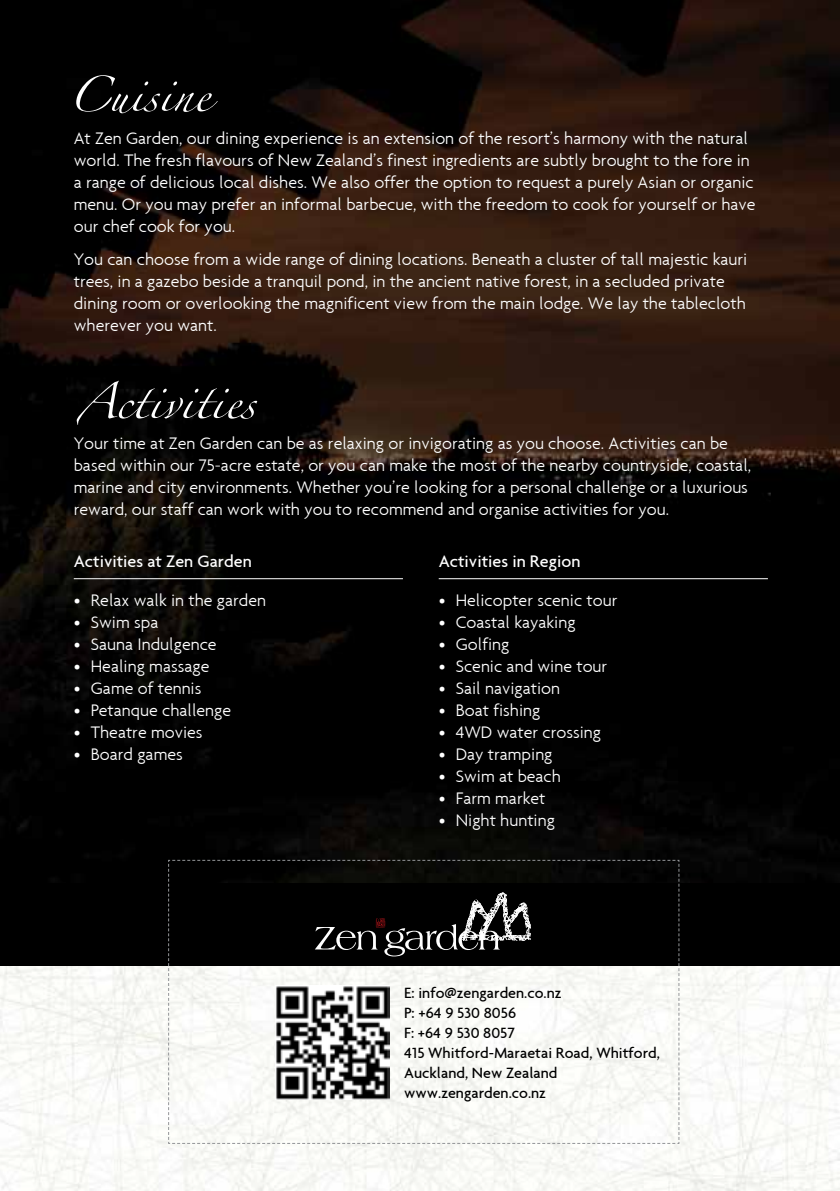
<style>
.page{position:relative;width:840px;height:1191px;background:#fff}
.page>*{position:absolute;margin:0;border:0;box-sizing:border-box;transform-origin:0 0}
.t1{font:80px "Zapfino Extra LT Pro";color:#fff}
.t2{font:300 18px/22px "Agenda";color:#fff}
.t3{font:500 18px "Agenda";color:#fff}
.t4{font:500 16px/20px "Agenda";color:#000}
</style>
<div class="page">
<img style="left:0;top:0;width:839px;height:883px">
<div style="left:0;top:883px;width:839px;height:82px;background:#000"></div>
<svg style="left:168px;top:860px;width:511px;height:283px"></svg>
<hr style="left:74px;top:578px;width:329px;height:1px;background:#fff">
<hr style="left:438px;top:578px;width:329px;height:1px;background:#fff">
<img style="left:276px;top:986px;width:113px;height:113px">
<h1 class="t1" style="left:67px;top:36px;width:144px">Cuisine</h1>
<p class="t2" style="left:74px;top:127px;width:683px">At Zen Garden, our dining experience is an extension of the resort’s harmony with the natural world. The fresh flavours of New Zealand’s finest ingredients are subtly brought to the fore in a range of delicious local dishes. We also offer the option to request a purely Asian or organic menu. Or you may prefer an informal barbecue, with the freedom to cook for yourself or have our chef cook for you.</p>
<p class="t2" style="left:74px;top:248px;width:674px">You can choose from a wide range of dining locations. Beneath a cluster of tall majestic kauri trees, in a gazebo beside a tranquil pond, in the ancient native forest, in a secluded private dining room or overlooking the magnificent view from the main lodge. We lay the tablecloth wherever you want.</p>
<h1 class="t1" style="left:77px;top:344px;width:179px">Activities</h1>
<p class="t2" style="left:74px;top:431px;width:678px">Your time at Zen Garden can be as relaxing or invigorating as you choose. Activities can be based within our 75-acre estate, or you can make the most of the nearby countryside, coastal, marine and city environments. Whether you’re looking for a personal challenge or a luxurious reward, our staff can work with you to recommend and organise activities for you.</p>
<p class="t3" style="left:74px;top:550px;width:179px">Activities at Zen Garden</p>
<p class="t2" style="left:74px;top:589px;width:194px">• Relax walk in the garden</p>
<p class="t2" style="left:74px;top:611px;width:86px">• Swim spa</p>
<p class="t2" style="left:74px;top:633px;width:144px">• Sauna Indulgence</p>
<p class="t2" style="left:74px;top:655px;width:137px">• Healing massage</p>
<p class="t2" style="left:74px;top:677px;width:129px">• Game of tennis</p>
<p class="t2" style="left:74px;top:699px;width:159px">• Petanque challenge</p>
<p class="t2" style="left:74px;top:721px;width:130px">• Theatre movies</p>
<p class="t2" style="left:74px;top:743px;width:110px">• Board games</p>
<p class="t3" style="left:438px;top:550px;width:143px">Activities in Region</p>
<p class="t2" style="left:438px;top:589px;width:180px">• Helicopter scenic tour</p>
<p class="t2" style="left:438px;top:611px;width:138px">• Coastal kayaking</p>
<p class="t2" style="left:438px;top:633px;width:72px">• Golfing</p>
<p class="t2" style="left:438px;top:655px;width:170px">• Scenic and wine tour</p>
<p class="t2" style="left:438px;top:677px;width:123px">• Sail navigation</p>
<p class="t2" style="left:438px;top:699px;width:103px">• Boat fishing</p>
<p class="t2" style="left:438px;top:721px;width:164px">• 4WD water crossing</p>
<p class="t2" style="left:438px;top:743px;width:115px">• Day tramping</p>
<p class="t2" style="left:438px;top:765px;width:124px">• Swim at beach</p>
<p class="t2" style="left:438px;top:787px;width:108px">• Farm market</p>
<p class="t2" style="left:438px;top:809px;width:118px">• Night hunting</p>
<p class="t4" style="left:404px;top:982px;width:257px">E: info@zengarden.co.nz<br>P: +64 9 530 8056<br>F: +64 9 530 8057<br>415 Whitford-Maraetai Road, Whitford,<br>Auckland, New Zealand www.zengarden.co.nz</p>
</div>
